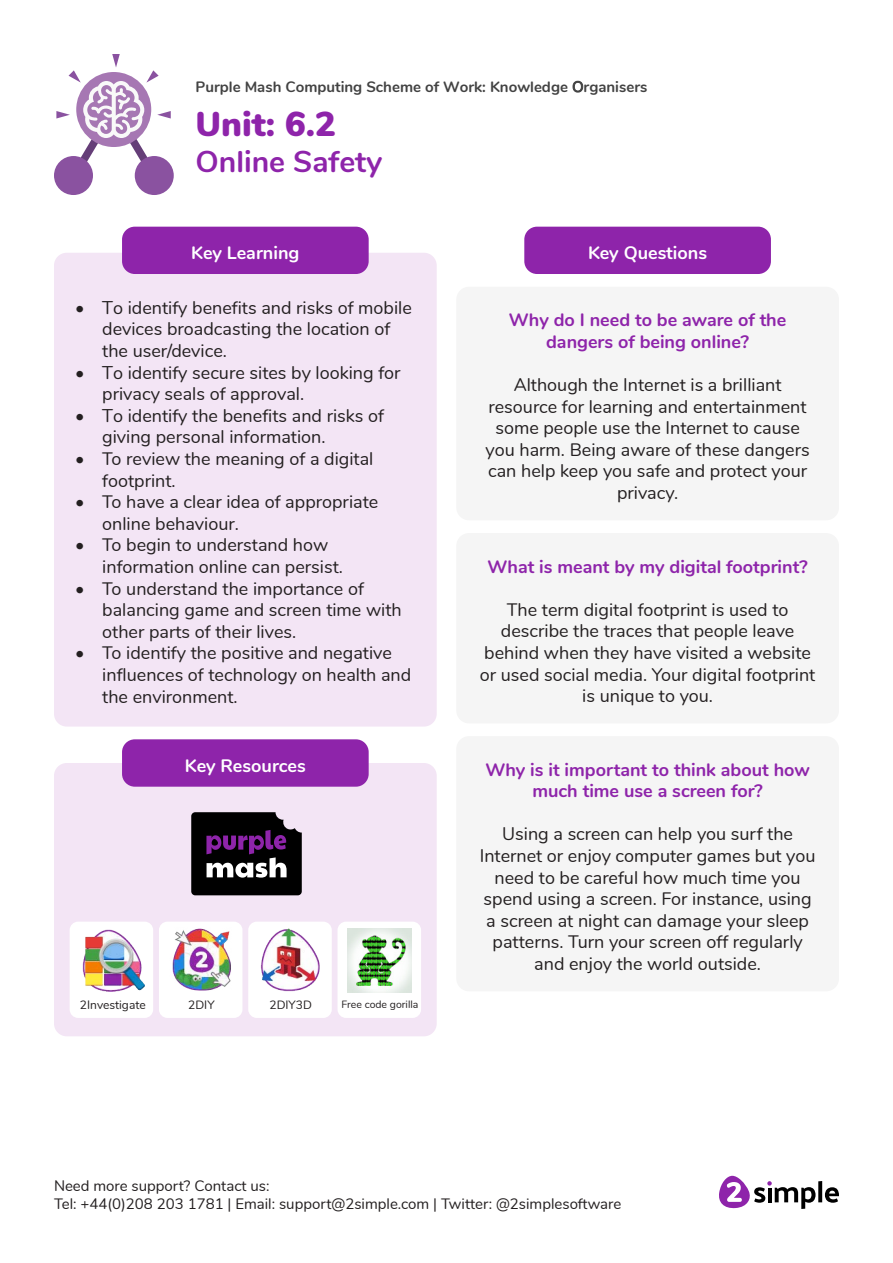
<style>
.page{position:relative;width:893px;height:1263px;background:#fff}
.page>*{position:absolute;margin:0;border:0;box-sizing:border-box;transform-origin:0 0}
.t1{font:900 34.5px "Nunito";color:#8e24aa}
.t2{font:700 30px "Nunito";color:#8e24aa}
.t3{font:18px/21.6px "Nunito";color:#231f20}
.t4{font:700 18px/21.6px "Nunito";color:#8e24aa;text-align:center}
.t5{font:700 18px "Nunito";color:#fff}
.t6{font:15px/18px "Nunito";color:#231f20}
.t7{font:700 15px "Nunito";color:#424242}
.t8{font:12px "Nunito";color:#231f20}
.t9{font:10.5px "Nunito";color:#231f20}
.s1{font-weight:400}
</style>
<div class="page">
<svg style="left:818px;top:1181px;width:4px;height:21px"></svg>
<svg style="left:825px;top:1187px;width:14px;height:16px"></svg>
<svg style="left:719px;top:1176px;width:96px;height:33px"></svg>
<div style="left:54px;top:253px;width:383px;height:473px;background:#f3e5f5;border-radius:13px"></div>
<div style="left:122px;top:227px;width:247px;height:47px;background:#8e24aa;border-radius:13px"></div>
<div style="left:54px;top:156px;width:39px;height:39px;background:#8a52a0;border-radius:50%"></div>
<div style="left:135px;top:156px;width:39px;height:39px;background:#8a52a0;border-radius:50%"></div>
<svg style="left:56px;top:54px;width:115px;height:133px"></svg>
<div style="left:54px;top:763px;width:383px;height:273px;background:#f3e5f5;border-radius:13px"></div>
<div style="left:122px;top:739px;width:247px;height:48px;background:#8e24aa;border-radius:13px"></div>
<svg style="left:191px;top:812px;width:111px;height:83px;background:#2f2531"></svg>
<div style="left:70px;top:922px;width:83px;height:96px;background:#fff;border-radius:9px"></div>
<div style="left:159px;top:922px;width:83px;height:96px;background:#fff;border-radius:9px"></div>
<div style="left:248px;top:922px;width:84px;height:96px;background:#fff;border-radius:9px"></div>
<div style="left:338px;top:922px;width:83px;height:96px;background:#fff;border-radius:9px"></div>
<div style="left:524px;top:227px;width:247px;height:47px;background:#8e24aa;border-radius:13px"></div>
<div style="left:456px;top:287px;width:383px;height:233px;background:#f5f5f5;border-radius:13px"></div>
<div style="left:456px;top:533px;width:383px;height:190px;background:#f5f5f5;border-radius:13px"></div>
<div style="left:456px;top:736px;width:383px;height:255px;background:#f5f5f5;border-radius:13px"></div>
<img style="left:82px;top:929px;width:63px;height:62px">
<img style="left:172px;top:928px;width:59px;height:63px">
<img style="left:261px;top:928px;width:59px;height:63px">
<img style="left:347px;top:928px;width:64px;height:64px">
<p class="t7" style="left:196px;top:76px;width:453px">Purple Mash Computing Scheme of Work: Knowledge <span class="s1">O</span>rganisers</p>
<p class="t1" style="left:196px;top:98px;width:142px">Unit: 6.2</p>
<p class="t2" style="left:196px;top:139px;width:188px">Online Safety</p>
<p class="t5" style="left:191px;top:240px;width:110px">Key Learning</p>
<p class="t3" style="left:102px;top:296px;width:311px;text-indent:-27px">• To identify benefits and risks of mobile devices broadcasting the location of the user/device.</p>
<p class="t3" style="left:102px;top:361px;width:300px;text-indent:-27px">• To identify secure sites by looking for privacy seals of approval.</p>
<p class="t3" style="left:102px;top:404px;width:283px;text-indent:-27px">• To identify the benefits and risks of giving personal information.</p>
<p class="t3" style="left:102px;top:447px;width:273px;text-indent:-27px">• To review the meaning of a digital footprint.</p>
<p class="t3" style="left:102px;top:490px;width:278px;text-indent:-27px">• To have a clear idea of appropriate online behaviour.</p>
<p class="t3" style="left:102px;top:533px;width:242px;text-indent:-27px">• To begin to understand how information online can persist.</p>
<p class="t3" style="left:102px;top:577px;width:301px;text-indent:-27px">• To understand the importance of balancing game and screen time with other parts of their lives.</p>
<p class="t3" style="left:102px;top:641px;width:311px;text-indent:-27px">• To identify the positive and negative influences of technology on health and the environment.</p>
<p class="t5" style="left:185px;top:752px;width:122px">Key Resources</p>
<p class="t8" style="left:80px;top:996px;width:67px">2Investigate</p>
<p class="t8" style="left:188px;top:996px;width:28px">2DIY</p>
<p class="t8" style="left:269px;top:996px;width:44px">2DIY3D</p>
<p class="t9" style="left:342px;top:997px;width:78px">Free code gorilla</p>
<p class="t5" style="left:588px;top:240px;width:121px">Key Questions</p>
<p class="t4" style="left:509px;top:308px;width:279px">Why do I need to be aware of the dangers of being online?</p>
<p class="t3" style="left:486px;top:373px;width:325px;text-align:center">Although the Internet is a brilliant resource for learning and entertainment some people use the Internet to cause you harm. Being aware of these dangers can help keep you safe and protect your privacy.</p>
<p class="t4" style="left:487px;top:554px;width:322px">What is meant by my digital footprint?</p>
<p class="t3" style="left:480px;top:598px;width:337px;text-align:center">The term digital footprint is used to describe the traces that people leave behind when they have visited a website or used social media. Your digital footprint is unique to you.</p>
<p class="t4" style="left:485px;top:757px;width:326px">Why is it important to think about how much time use a screen for?</p>
<p class="t3" style="left:480px;top:822px;width:337px;text-align:center">Using a screen can help you surf the Internet or enjoy computer games but you need to be careful how much time you spend using a screen. For instance, using a screen at night can damage your sleep patterns. Turn your screen off regularly and enjoy the world outside.</p>
<p class="t6" style="left:54px;top:1176px;width:569px">Need more support? Contact us:<br>Tel: +44(0)208 203 1781 | Email: support@2simple.com | Twitter: @2simplesoftware</p>
</div>
